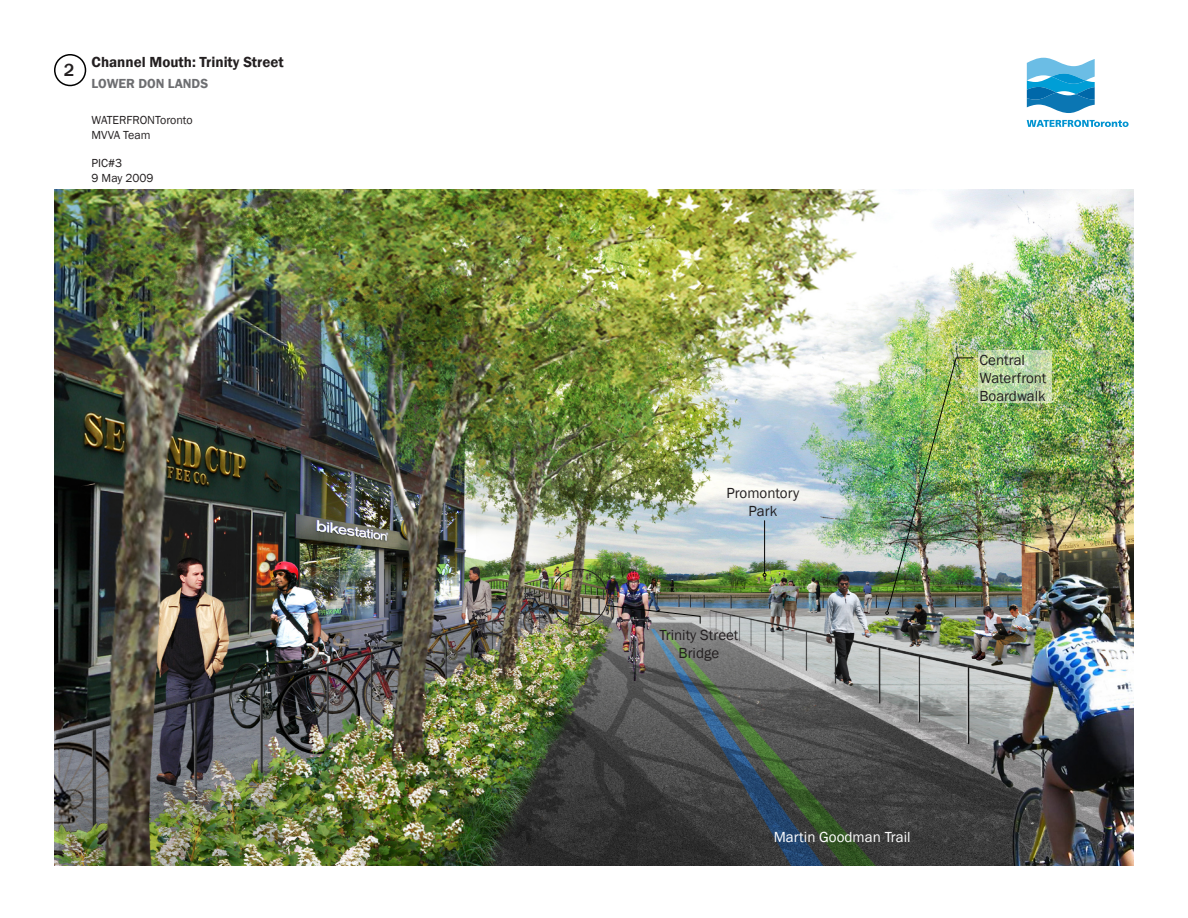
<style>
.page{position:relative;width:1188px;height:918px;background:#fff}
.page>*{position:absolute;margin:0;border:0;box-sizing:border-box;transform-origin:0 0}
.t1{font:500 18px "Franklin Gothic";color:#231f20}
.t2{font:15px/18px "Franklin Gothic";color:#231f20;text-align:center}
.t3{font:600 15px "Franklin Gothic";color:#231f20}
.t4{font:15px "Franklin Gothic";color:#fff}
.t5{font:600 13.5px "Franklin Gothic";color:#6d6e71}
.t6{font:12px "Franklin Gothic";color:#231f20}
</style>
<div class="page">
<img style="left:54px;top:189px;width:1080px;height:677px">
<svg style="left:978px;top:350px;width:74px;height:53px;background:#bed8a8"></svg>
<img style="left:885px;top:357px;width:89px;height:258px">
<div style="left:551px;top:569px;width:57px;height:57px;border:1px solid #231f20;border-radius:50%"></div>
<svg style="left:606px;top:605px;width:95px;height:19px;background:#7f7c7c"></svg>
<div style="left:54px;top:54px;width:32px;height:32px;border:2px solid #000;border-radius:50%"></div>
<hr style="left:764px;top:520px;width:1px;height:53px;background:#040503">
<svg style="left:763px;top:573px;width:3px;height:4px"></svg>
<svg style="left:1027px;top:58px;width:68px;height:55px"></svg>
<svg style="left:1027px;top:120px;width:102px;height:7px"></svg>
<p class="t1" style="left:64px;top:58px;width:12px">2</p>
<p class="t3" style="left:92px;top:52px;width:194px">Channel Mouth: Trinity Street</p>
<p class="t5" style="left:92px;top:75px;width:118px">LOWER DON LANDS</p>
<p class="t6" style="left:92px;top:113px;width:103px">WATERFRONToronto</p>
<p class="t6" style="left:92px;top:127px;width:61px">MVVA Team</p>
<p class="t6" style="left:92px;top:156px;width:32px">PIC#3</p>
<p class="t6" style="left:92px;top:170px;width:63px">9 May 2009</p>
<p class="t2" style="left:727px;top:484px;width:74px">Promontory<br>Park</p>
<p class="t2" style="left:659px;top:626px;width:81px">Trinity Street<br>Bridge</p>
<p class="t4" style="left:774px;top:828px;width:138px">Martin Goodman Trail</p>
<p class="t2" style="left:980px;top:351px;width:69px;text-align:left">Central<br>Waterfront<br>Boardwalk</p>
</div>
